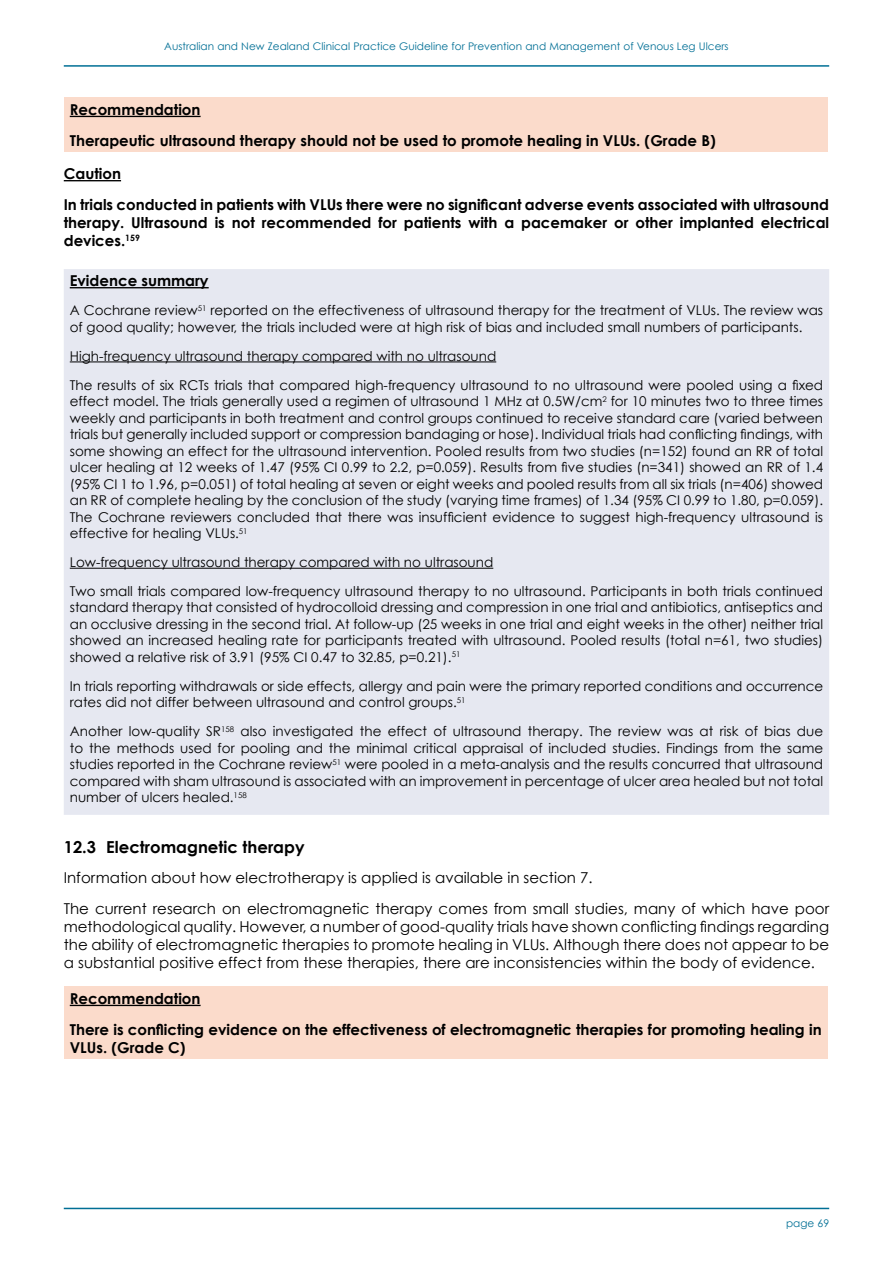
<style>
.page{position:relative;width:893px;height:1263px;background:#fff}
.page>*{position:absolute;margin:0;border:0;box-sizing:border-box;transform-origin:0 0}
.t1{font:700 16.5px "Century Gothic";color:#000}
.t2{font:15px/18px "Century Gothic";color:#000}
.t3{font:700 15px/30.8px "Century Gothic";color:#000}
.t4{font:13.5px/16.5px "Century Gothic";color:#000}
.t5{font:10.5px "Century Gothic";color:#006f95}
</style>
<div class="page">
<hr style="left:64px;top:65px;width:765px;height:2px;background:#006f95">
<hr style="left:64px;top:1208px;width:765px;height:1px;background:#006f95">
<hr style="left:64px;top:180px;width:57px;height:1px;background:#000">
<div style="left:64px;top:98px;width:764px;height:54px;background:#fbdbcb"></div>
<hr style="left:70px;top:116px;width:131px;height:1px;background:#000">
<div style="left:64px;top:269px;width:765px;height:546px;background:#e6e8f1"></div>
<hr style="left:70px;top:287px;width:139px;height:1px;background:#000">
<hr style="left:70px;top:361px;width:426px;height:1px;background:#000">
<hr style="left:70px;top:568px;width:423px;height:1px;background:#000">
<div style="left:64px;top:987px;width:764px;height:72px;background:#fbdbcb"></div>
<hr style="left:70px;top:1005px;width:131px;height:1px;background:#000">
<p class="t5" style="left:164px;top:40px;width:566px">Australian and New Zealand Clinical Practice Guideline for Prevention and Management of Venous Leg Ulcers</p>
<p class="t3" style="left:70px;top:94px;width:647px">Recommendation<br>Therapeutic ultrasound therapy should not be used to promote healing in VLUs. (Grade B)</p>
<p class="t3" style="left:64px;top:158px;width:767px">Caution<br>In trials conducted in patients with VLUs there were no significant adverse events associated with ultrasound</p>
<p class="t3" style="left:64px;top:213px;width:767px;line-height:18px">therapy. Ultrasound is not recommended for patients with a pacemaker or other implanted electrical devices.<sup>159</sup></p>
<p class="t3" style="left:70px;top:265px;width:140px">Evidence summary</p>
<p class="t4" style="left:70px;top:302px;width:755px">A Cochrane review<sup>51</sup> reported on the effectiveness of ultrasound therapy for the treatment of VLUs. The review was of good quality; however, the trials included were at high risk of bias and included small numbers of participants.</p>
<p class="t4" style="left:70px;top:341px;width:755px;line-height:29px">High-frequency ultrasound therapy compared with no ultrasound<br>The results of six RCTs trials that compared high-frequency ultrasound to no ultrasound were pooled using a fixed</p>
<p class="t4" style="left:70px;top:393px;width:755px;text-align:justify">effect model. The trials generally used a regimen of ultrasound 1 MHz at 0.5W/cm<sup>2</sup> for 10 minutes two to three times weekly and participants in both treatment and control groups continued to receive standard care (varied between trials but generally included support or compression bandaging or hose). Individual trials had conflicting findings, with some showing an effect for the ultrasound intervention. Pooled results from two studies (n=152) found an RR of total ulcer healing at 12 weeks of 1.47 (95% CI 0.99 to 2.2, p=0.059). Results from five studies (n=341) showed an RR of 1.4 (95% CI 1 to 1.96, p=0.051) of total healing at seven or eight weeks and pooled results from all six trials (n=406) showed an RR of complete healing by the conclusion of the study (varying time frames) of 1.34 (95% CI 0.99 to 1.80, p=0.059).<br>The Cochrane reviewers concluded that there was insufficient evidence to suggest high-frequency ultrasound is effective for healing VLUs.<sup>51</sup></p>
<p class="t4" style="left:70px;top:547px;width:755px;line-height:29px">Low-frequency ultrasound therapy compared with no ultrasound<br>Two small trials compared low-frequency ultrasound therapy to no ultrasound. Participants in both trials continued</p>
<p class="t4" style="left:70px;top:599px;width:755px;text-align:justify">standard therapy that consisted of hydrocolloid dressing and compression in one trial and antibiotics, antiseptics and an occlusive dressing in the second trial. At follow-up (25 weeks in one trial and eight weeks in the other) neither trial showed an increased healing rate for participants treated with ultrasound. Pooled results (total n=61, two studies) showed a relative risk of 3.91 (95% CI 0.47 to 32.85, p=0.21).<sup>51</sup></p>
<p class="t4" style="left:70px;top:677px;width:755px">In trials reporting withdrawals or side effects, allergy and pain were the primary reported conditions and occurrence rates did not differ between ultrasound and control groups.<sup>51</sup></p>
<p class="t4" style="left:70px;top:723px;width:755px;text-align:justify">Another low-quality SR<sup>158</sup> also investigated the effect of ultrasound therapy. The review was at risk of bias due to the methods used for pooling and the minimal critical appraisal of included studies. Findings from the same studies reported in the Cochrane review<sup>51</sup> were pooled in a meta-analysis and the results concurred that ultrasound compared with sham ultrasound is associated with an improvement in percentage of ulcer area healed but not total number of ulcers healed.<sup>158</sup></p>
<p class="t1" style="left:64px;top:836px;width:242px">12.3 Electromagnetic therapy</p>
<p class="t2" style="left:64px;top:862px;width:767px;line-height:30.8px">Information about how electrotherapy is applied is available in section 7.<br>The current research on electromagnetic therapy comes from small studies, many of which have poor</p>
<p class="t2" style="left:64px;top:917px;width:767px;text-align:justify">methodological quality. However, a number of good-quality trials have shown conflicting findings regarding the ability of electromagnetic therapies to promote healing in VLUs. Although there does not appear to be a substantial positive effect from these therapies, there are inconsistencies within the body of evidence.</p>
<p class="t3" style="left:70px;top:983px;width:753px">Recommendation<br>There is conflicting evidence on the effectiveness of electromagnetic therapies for promoting healing in</p>
<p class="t3" style="left:70px;top:1032px;width:117px">VLUs. (Grade C)</p>
<p class="t5" style="left:786px;top:1217px;width:45px">page 69</p>
</div>
